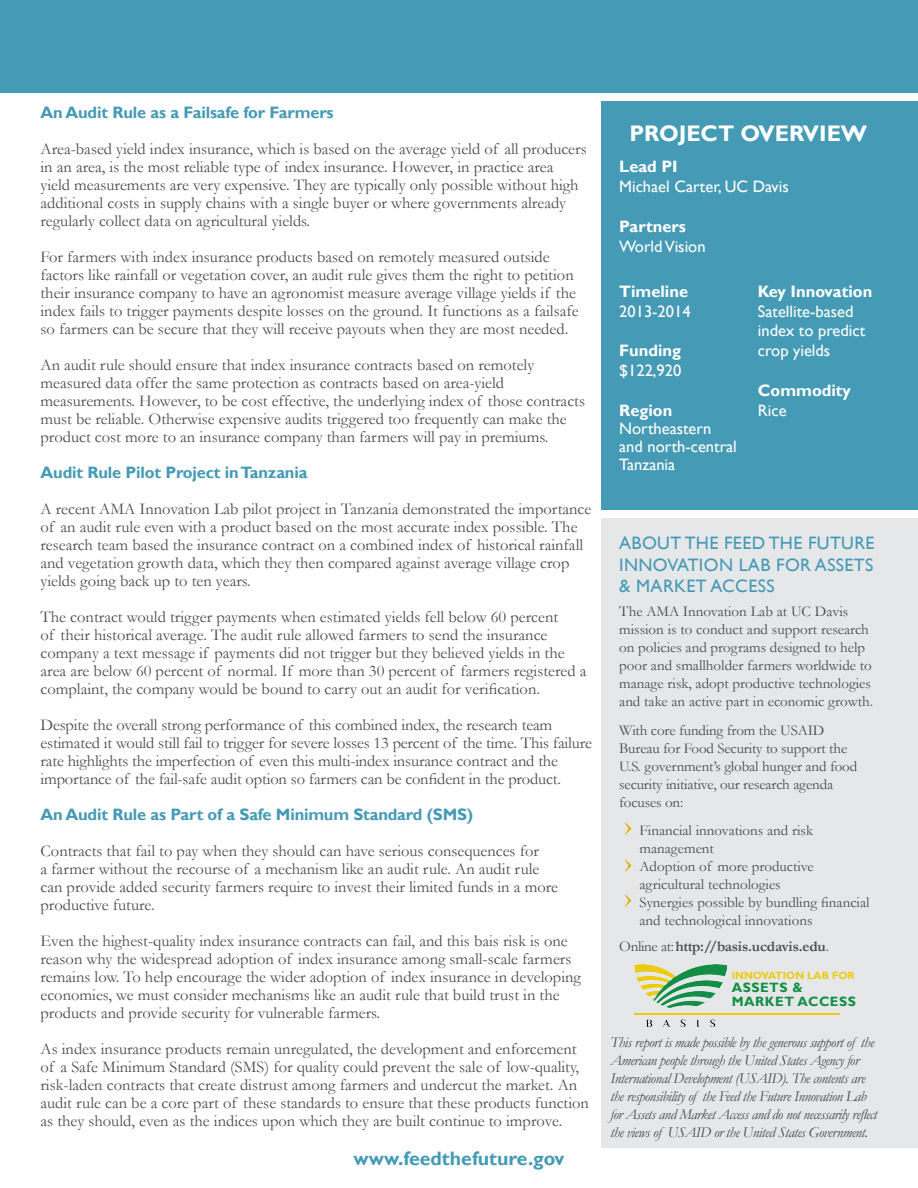
<style>
.page{position:relative;width:918px;height:1188px;background:#fff}
.page>*{position:absolute;margin:0;border:0;box-sizing:border-box;transform-origin:0 0}
.t1{font:700 22.5px "Gill Sans";color:#fff}
.t2{font:700 19.5px "Gill Sans";color:#459ab5}
.t3{font:18px/21.6px "Gill Sans";letter-spacing:.02em;color:#459ab5;text-align:justify}
.t4{font:16.5px/18px "Garamond";color:#4b4c4d}
.t5{font:16.5px/18px "Gill Sans";color:#fff}
.t6{font:700 16.5px "Gill Sans";letter-spacing:-.01em;color:#459ab5}
.t7{font:700 16.5px "Gill Sans";color:#fff}
.t8{font:15px/18px "Garamond";color:#4b4c4d}
.t9{font:italic 15px/18px "Garamond";letter-spacing:-.03em;color:#4b4c4d}
.t10{font:700 15px "Garamond";letter-spacing:-.01em;color:#4b4c4d}
.t11{font:700 13.5px "Gill Sans";letter-spacing:.04em;color:#138e46}
.t12{font:700 10.5px "Gill Sans";color:#ebcc14}
.s1{font-weight:400}
</style>
<div class="page">
<div style="left:0;top:0;width:918px;height:93px;background:#459ab5"></div>
<div style="left:602px;top:101px;width:316px;height:409px;background:#459ab5"></div>
<div style="left:602px;top:518px;width:316px;height:630px;background:#e6e7e9"></div>
<img style="left:634px;top:964px;width:93px;height:63px">
<hr style="left:634px;top:1013px;width:205px;height:2px;background:#ebcc14">
<img style="left:624px;top:822px;width:8px;height:13px">
<img style="left:624px;top:859px;width:8px;height:13px">
<img style="left:624px;top:894px;width:8px;height:13px">
<p class="t6" style="left:40px;top:103px;width:295px">An Audit Rule as a Failsafe for Farmers</p>
<p class="t4" style="left:40px;top:140px;width:548px">Area-based yield index insurance, which is based on the average yield of all producers in an area, is the most reliable type of index insurance. However, in practice area yield measurements are very expensive. They are typically only possible without high additional costs in supply chains with a single buyer or where governments already regularly collect data on agricultural yields.</p>
<p class="t4" style="left:40px;top:248px;width:540px">For farmers with index insurance products based on remotely measured outside factors like rainfall or vegetation cover, an audit rule gives them the right to petition their insurance company to have an agronomist measure average village yields if the index fails to trigger payments despite losses on the ground. It functions as a failsafe so farmers can be secure that they will receive payouts when they are most needed.</p>
<p class="t4" style="left:40px;top:356px;width:546px">An audit rule should ensure that index insurance contracts based on remotely measured data offer the same protection as contracts based on area-yield measurements. However, to be cost effective, the underlying index of those contracts must be reliable. Otherwise expensive audits triggered too frequently can make the product cost more to an insurance company than farmers will pay in premiums.</p>
<p class="t6" style="left:40px;top:463px;width:268px">Audit Rule Pilot Project in Tanzania</p>
<p class="t4" style="left:40px;top:500px;width:552px">A recent AMA Innovation Lab pilot project in Tanzania demonstrated the importance of an audit rule even with a product based on the most accurate index possible. The research team based the insurance contract on a combined index of historical rainfall and vegetation growth data, which they then compared against average village crop yields going back up to ten years.</p>
<p class="t4" style="left:40px;top:608px;width:548px">The contract would trigger payments when estimated yields fell below 60 percent<br>of their historical average. The audit rule allowed farmers to send the insurance company a text message if payments did not trigger but they believed yields in the area are below 60 percent of normal. If more than 30 percent of farmers registered a complaint, the company would be bound to carry out an audit for verification.</p>
<p class="t4" style="left:40px;top:716px;width:553px">Despite the overall strong performance of this combined index, the research team estimated it would still fail to trigger for severe losses 13 percent of the time. This failure rate highlights the imperfection of even this multi-index insurance contract and the importance of the fail-safe audit option so farmers can be confident in the product.</p>
<p class="t6" style="left:40px;top:805px;width:434px">An Audit Rule as Part of a Safe Minimum Standard (SMS)</p>
<p class="t4" style="left:40px;top:842px;width:519px">Contracts that fail to pay when they should can have serious consequences for<br>a farmer without the recourse of a mechanism like an audit rule. An audit rule can provide added security farmers require to invest their limited funds in a more productive future.</p>
<p class="t4" style="left:40px;top:932px;width:542px">Even the highest-quality index insurance contracts can fail, and this bais risk is one reason why the widespread adoption of index insurance among small-scale farmers remains low. To help encourage the wider adoption of index insurance in developing economies, we must consider mechanisms like an audit rule that build trust in the products and provide security for vulnerable farmers.</p>
<p class="t4" style="left:40px;top:1040px;width:550px">As index insurance products remain unregulated, the development and enforcement of a Safe Minimum Standard (SMS) for quality could prevent the sale of low-quality, risk-laden contracts that create distrust among farmers and undercut the market. An audit rule can be a core part of these standards to ensure that these products function as they should, even as the indices upon which they are built continue to improve.</p>
<p class="t2" style="left:354px;top:1147px;width:212px">www.feedthefuture.gov</p>
<p class="t1" style="left:630px;top:120px;width:239px">PROJECT OVERVIEW</p>
<p class="t7" style="left:619px;top:157px;width:60px">Lead PI</p>
<p class="t5" style="left:619px;top:178px;width:171px">Michael Carter, UC Davis</p>
<p class="t7" style="left:619px;top:216px;width:68px">Partners</p>
<p class="t5" style="left:619px;top:237px;width:88px">World Vision</p>
<p class="t7" style="left:619px;top:281px;width:70px">Timeline</p>
<p class="t5" style="left:619px;top:302px;width:73px">2013-2014</p>
<p class="t7" style="left:619px;top:341px;width:63px">Funding</p>
<p class="t5" style="left:619px;top:362px;width:64px">$122,920</p>
<p class="t7" style="left:619px;top:400px;width:55px">Region</p>
<p class="t5" style="left:619px;top:419px;width:119px">Northeastern and north-central<br>Tanzania</p>
<p class="t7" style="left:758px;top:281px;width:116px">Key Innovation</p>
<p class="t5" style="left:758px;top:301px;width:109px;line-height:19.8px">Satellite-based index to predict crop yields</p>
<p class="t7" style="left:758px;top:380px;width:95px">Commodity</p>
<p class="t5" style="left:758px;top:401px;width:30px">Rice</p>
<p class="t3" style="left:619px;top:533px;width:257px">ABOUT THE FEED THE FUTURE INNOVATION LAB FOR ASSETS &amp; MARKET ACCESS</p>
<p class="t8" style="left:619px;top:602px;width:255px">The AMA Innovation Lab at UC Davis mission is to conduct and support research on policies and programs designed to help poor and smallholder farmers worldwide to manage risk, adopt productive technologies and take an active part in economic growth.</p>
<p class="t8" style="left:619px;top:721px;width:239px">With core funding from the USAID Bureau for Food Security to support the U.S. government’s global hunger and food security initiative, our research agenda focuses on:</p>
<p class="t8" style="left:640px;top:821px;width:175px">Financial innovations and risk management</p>
<p class="t8" style="left:640px;top:857px;width:176px">Adoption of more productive agricultural technologies</p>
<p class="t8" style="left:640px;top:893px;width:232px">Synergies possible by bundling financial and technological innovations</p>
<p class="t10" style="left:619px;top:936px;width:211px"><span class="s1">Online at:</span> http://basis.ucdavis.edu<span class="s1">.</span></p>
<p class="t12" style="left:732px;top:969px;width:124px">INNOVATION LAB FOR</p>
<p class="t11" style="left:732px;top:980px;width:72px">ASSETS &amp;</p>
<p class="t11" style="left:732px;top:993px;width:126px">MARKET ACCESS</p>
<p class="t9" style="left:610px;top:1033px;width:268px">This report is made possible by the generous support of the American people through the United States Agency for International Development (USAID). The contents are the responsibility of the Feed the Future Innovation Lab for Assets and Market Access and do not necessarily reflect the views of USAID or the United States Government.</p>
</div>
